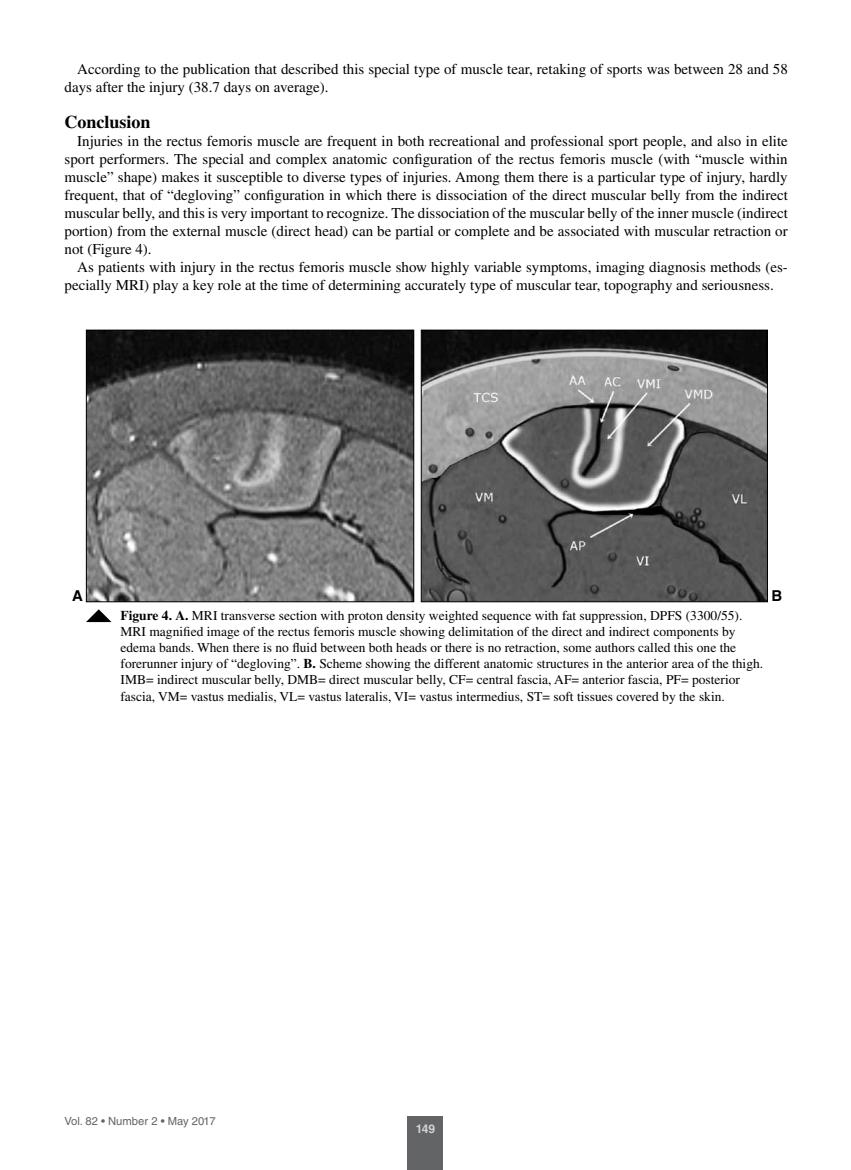
<style>
.page{position:relative;width:851px;height:1170px;background:#fff}
.page>*{position:absolute;margin:0;border:0;box-sizing:border-box;transform-origin:0 0}
.t1{font:700 18px "Times LT Std";color:#000}
.t2{font:15px/18px "Times LT Std";color:#000}
.t3{font:700 15px "Helvetica LT Std";color:#000}
.t4{font:13.5px/16.2px "Times LT Std";color:#000}
.t5{font:700 12px "Helvetica LT Std";color:#d1d3d4}
.t6{font:11.25px "Helvetica LT Std";color:#636466}
.s1{font-weight:700}
</style>
<div class="page">
<div style="left:407px;top:1116px;width:36px;height:53px;background:#636466"></div>
<svg style="left:86px;top:609px;width:25px;height:13px"></svg>
<img style="left:88px;top:332px;width:324px;height:268px">
<div style="left:86px;top:330px;width:328px;height:272px;border:1px solid #000"></div>
<img style="left:423px;top:332px;width:342px;height:268px">
<div style="left:421px;top:330px;width:346px;height:272px;border:1px solid #000"></div>
<p class="t2" style="left:64px;top:60px;width:724px;text-indent:13px">According to the publication that described this special type of muscle tear, retaking of sports was between 28 and 58 days after the injury (38.7 days on average).</p>
<p class="t1" style="left:64px;top:111px;width:88px">Conclusion</p>
<p class="t2" style="left:64px;top:132px;width:724px;text-align:justify;text-indent:13px">Injuries in the rectus femoris muscle are frequent in both recreational and professional sport people, and also in elite sport performers. The special and complex anatomic configuration of the rectus femoris muscle (with “muscle within muscle” shape) makes it susceptible to diverse types of injuries. Among them there is a particular type of injury, hardly frequent, that of “degloving” configuration in which there is dissociation of the direct muscular belly from the indirect muscular belly, and this is very important to recognize. The dissociation of the muscular belly of the inner muscle (indirect portion) from the external muscle (direct head) can be partial or complete and be associated with muscular retraction or not (Figure 4).</p>
<p class="t2" style="left:64px;top:258px;width:724px;text-indent:13px">As patients with injury in the rectus femoris muscle show highly variable symptoms, imaging diagnosis methods (es&shy;pecially MRI) play a key role at the time of determining accurately type of muscular tear, topography and seriousness.</p>
<p class="t3" style="left:72px;top:586px;width:12px">A</p>
<p class="t3" style="left:771px;top:586px;width:12px">B</p>
<p class="t4" style="left:120px;top:607px;width:644px"><span class="s1">Figure 4. A.</span> MRI transverse section with proton density weighted sequence with fat suppression, DPFS (3300/55).<br>MRI magnified image of the rectus femoris muscle showing delimitation of the direct and indirect components by edema bands. When there is no fluid between both heads or there is no retraction, some authors called this one the forerunner injury of “degloving”. <span class="s1">B.</span> Scheme showing the different anatomic structures in the anterior area of the thigh.<br>IMB= indirect muscular belly, DMB= direct muscular belly, CF= central fascia, AF= anterior fascia, PF= posterior fascia, VM= vastus medialis, VL= vastus lateralis, VI= vastus intermedius, ST= soft tissues covered by the skin.</p>
<p class="t6" style="left:64px;top:1114px;width:152px">Vol. 82 • Number 2 • May 2017</p>
<p class="t5" style="left:415px;top:1121px;width:21px">149</p>
</div>
